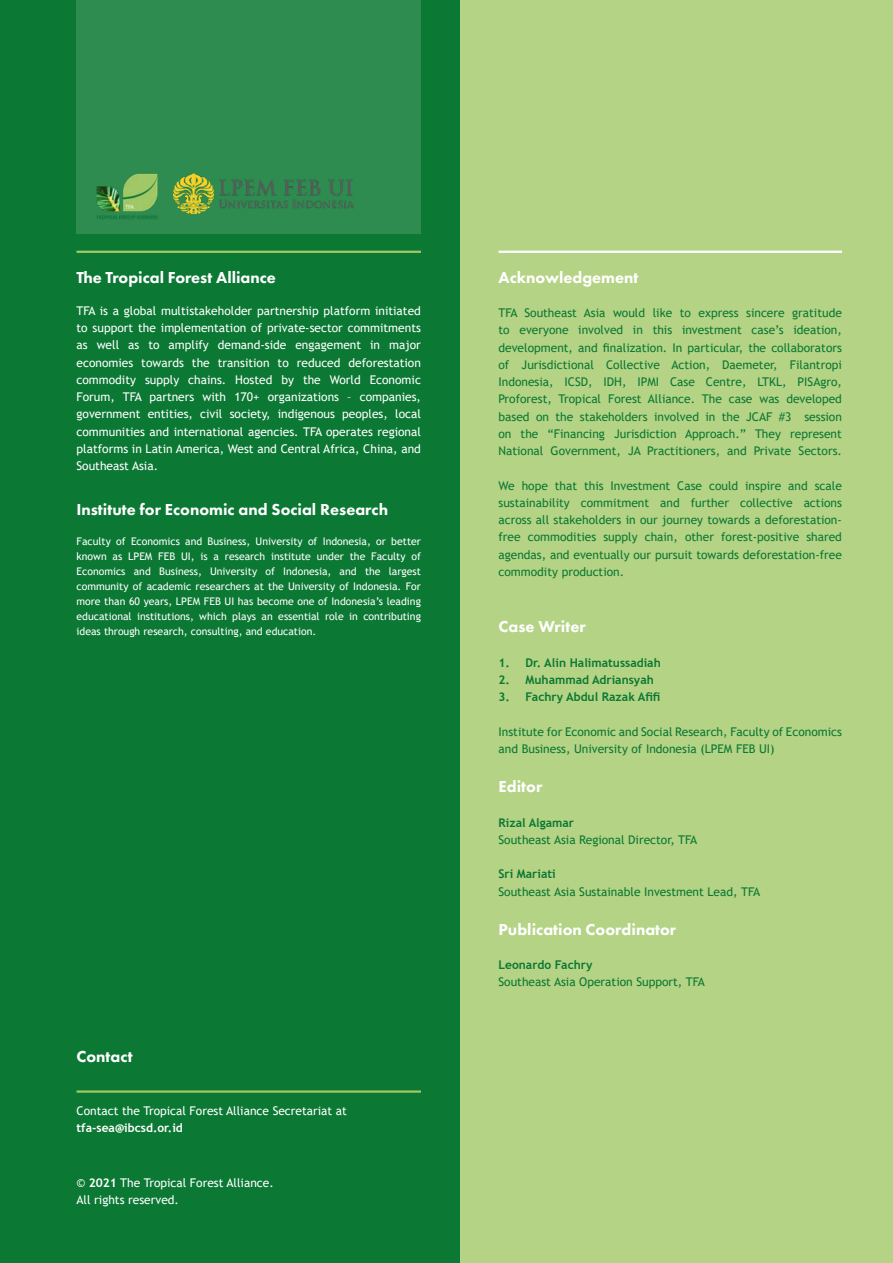
<style>
.page{position:relative;width:893px;height:1263px;background:#b4d385}
.page>*{position:absolute;margin:0;border:0;box-sizing:border-box;transform-origin:0 0}
.t1{font:800 16.5px "Futura PT";color:#fff}
.t2{font:12px/17.2px "Trebuchet MS";color:#0b7833;text-align:justify}
.t3{font:12px/17.2px "Trebuchet MS";color:#fff;text-align:justify}
.t4{font:700 12px "Trebuchet MS";color:#0b7833}
.t5{font:700 12px "Trebuchet MS";color:#fff}
.t6{font:10.5px/15px "Trebuchet MS";color:#fff;text-align:justify}
.s1{font-weight:700}
</style>
<div class="page">
<div style="left:0;top:0;width:459px;height:1263px;background:#0b7833"></div>
<hr style="left:77px;top:1090px;width:344px;height:3px;background:#a1c866">
<hr style="left:77px;top:251px;width:344px;height:2px;background:#a1c866">
<hr style="left:498px;top:251px;width:344px;height:2px;background:#fff">
<div style="left:77px;top:0;width:344px;height:234px;background:#2f8c51"></div>
<img style="left:173px;top:173px;width:180px;height:41px">
<img style="left:96px;top:173px;width:62px;height:46px">
<h1 class="t1" style="left:77px;top:267px;width:201px">The Tropical Forest Alliance</h1>
<p class="t3" style="left:77px;top:302px;width:346px">TFA is a global multistakeholder partnership platform initiated to support the implementation of private-sector commitments as well as to amplify demand-side engagement in major economies towards the transition to reduced deforestation commodity supply chains. Hosted by the World Economic Forum, TFA partners with 170+ organizations – companies, government entities, civil society, indigenous peoples, local communities and international agencies. TFA operates regional platforms in Latin America, West and Central Africa, China, and Southeast Asia.</p>
<h1 class="t1" style="left:77px;top:499px;width:313px">Institute for Economic and Social Research</h1>
<p class="t6" style="left:77px;top:534px;width:346px">Faculty of Economics and Business, University of Indonesia, or better known as LPEM FEB UI, is a research institute under the Faculty of Economics and Business, University of Indonesia, and the largest community of academic researchers at the University of Indonesia. For more than 60 years, LPEM FEB UI has become one of Indonesia’s leading educational institutions, which plays an essential role in contributing ideas through research, consulting, and education.</p>
<h1 class="t1" style="left:77px;top:1046px;width:58px">Contact</h1>
<p class="t3" style="left:77px;top:1102px;width:272px">Contact the Tropical Forest Alliance Secretariat at</p>
<p class="t5" style="left:77px;top:1120px;width:108px">tfa-sea@ibcsd.or.id</p>
<p class="t3" style="left:77px;top:1174px;width:199px">© <span class="s1">2021</span> The Tropical Forest Alliance.<br>All rights reserved.</p>
<h1 class="t1" style="left:498px;top:267px;width:142px">Acknowledgement</h1>
<p class="t2" style="left:498px;top:304px;width:345px">TFA Southeast Asia would like to express sincere gratitude to everyone involved in this investment case’s ideation, development, and finalization. In particular, the collaborators of Jurisdictional Collective Action, Daemeter, Filantropi Indonesia, ICSD, IDH, IPMI Case Centre, LTKL, PISAgro, Proforest, Tropical Forest Alliance. The case was developed based on the stakeholders involved in the JCAF #3 session on the “Financing Jurisdiction Approach.” They represent National Government, JA Practitioners, and Private Sectors.</p>
<p class="t2" style="left:498px;top:477px;width:345px">We hope that this Investment Case could inspire and scale sustainability commitment and further collective actions across all stakeholders in our journey towards a deforestation&shy;free commodities supply chain, other forest-positive shared agendas, and eventually our pursuit towards deforestation-free commodity production.</p>
<h1 class="t1" style="left:498px;top:616px;width:89px">Case Writer</h1>
<p class="t4" style="left:498px;top:655px;width:164px">1. Dr. Alin Halimatussadiah</p>
<p class="t4" style="left:498px;top:672px;width:157px">2. Muhammad Adriansyah</p>
<p class="t4" style="left:498px;top:689px;width:163px">3. Fachry Abdul Razak Afifi</p>
<p class="t2" style="left:498px;top:723px;width:345px">Institute for Economic and Social Research, Faculty of Economics and Business, University of Indonesia (LPEM FEB UI)</p>
<h1 class="t1" style="left:498px;top:776px;width:45px">Editor</h1>
<p class="t4" style="left:498px;top:815px;width:77px">Rizal Algamar</p>
<p class="t2" style="left:498px;top:831px;width:200px">Southeast Asia Regional Director, TFA</p>
<p class="t4" style="left:498px;top:866px;width:59px">Sri Mariati</p>
<p class="t2" style="left:498px;top:882px;width:263px">Southeast Asia Sustainable Investment Lead, TFA</p>
<h1 class="t1" style="left:498px;top:919px;width:179px">Publication Coordinator</h1>
<p class="t4" style="left:498px;top:957px;width:95px">Leonardo Fachry</p>
<p class="t2" style="left:498px;top:973px;width:208px">Southeast Asia Operation Support, TFA</p>
</div>
